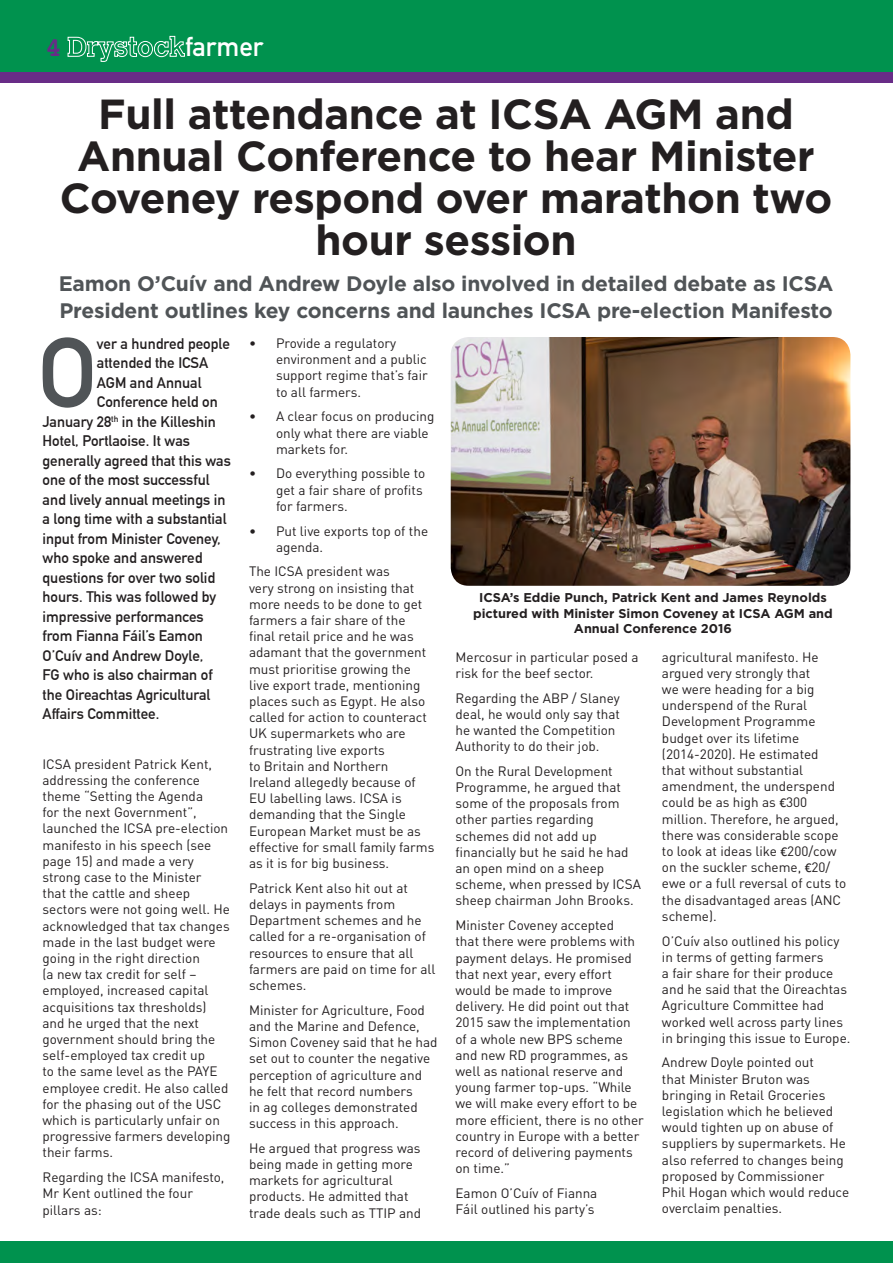
<style>
.page{position:relative;width:893px;height:1263px;background:#fff}
.page>*{position:absolute;margin:0;border:0;box-sizing:border-box;transform-origin:0 0}
.t1{font:700 97.2px "DIN Alternate";color:#505457}
.t2{font:700 42px/42px "Gotham";letter-spacing:-.01em;color:#231f20;text-align:center}
.t3{font:27px "DIN Mittelschrift Alternate";color:#fff}
.t4{font:700 27px "Courier";color:#682c87}
.t5{font:700 21px/27px "Gotham";letter-spacing:-.01em;color:#505457}
.t6{font:700 15px "DIN Alternate";color:#231f20}
.t7{font:13.5px/16.2px "DIN";color:#231f20}
.t8{font:700 12.75px/15.3px "Gotham";color:#231f20;text-align:center}
.s1{font-family:"Calibri"}
</style>
<div class="page">
<div style="left:0;top:0;width:893px;height:72px;background:#00924e"></div>
<svg style="left:67px;top:36px;width:118px;height:26px"></svg>
<div style="left:0;top:72px;width:893px;height:11px;background:#682c87"></div>
<div style="left:0;top:1242px;width:893px;height:21px;background:#00924e"></div>
<img style="left:451px;top:337px;width:399px;height:249px">
<h3 class="t4" style="left:45px;top:26px;width:18px">4</h3>
<h3 class="t3" style="left:185px;top:31px;width:80px">farmer</h3>
<h2 class="t2" style="left:60px;top:93px;width:774px">Full attendance at ICSA AGM and<br>Annual Conference to hear Minister<br>Coveney respond over marathon two hour session</h2>
<h3 class="t5" style="left:59px;top:270px;width:776px">Eamon O’Cuív and Andrew Doyle also involved in detailed debate as ICSA<br>President outlines key concerns and launches ICSA pre-election Manifesto</h3>
<h1 class="t1" style="left:38px;top:299px;width:61px">O</h1>
<p class="t6" style="left:97px;top:332px;width:134px">ver a hundred people</p>
<p class="t6" style="left:97px;top:351px;width:113px">attended the ICSA</p>
<p class="t6" style="left:97px;top:371px;width:106px">AGM and Annual</p>
<p class="t6" style="left:97px;top:390px;width:122px">Conference held on</p>
<p class="t6" style="left:43px;top:410px;width:175px">January 28<sup>th</sup> in the Killeshin</p>
<p class="t6" style="left:43px;top:429px;width:149px">Hotel, Portlaoise. It was</p>
<p class="t6" style="left:43px;top:449px;width:190px">generally agreed that this was</p>
<p class="t6" style="left:43px;top:468px;width:169px">one of the most successful</p>
<p class="t6" style="left:43px;top:488px;width:185px">and lively annual meetings in</p>
<p class="t6" style="left:43px;top:507px;width:186px">a long time with a substantial</p>
<p class="t6" style="left:43px;top:527px;width:180px">input from Minister Coveney,</p>
<p class="t6" style="left:43px;top:546px;width:161px">who spoke and answered</p>
<p class="t6" style="left:43px;top:566px;width:174px">questions for over two solid</p>
<p class="t6" style="left:43px;top:585px;width:175px">hours. This was followed by</p>
<p class="t6" style="left:43px;top:605px;width:163px">impressive performances</p>
<p class="t6" style="left:43px;top:624px;width:162px">from Fianna Fáil’s Eamon</p>
<p class="t6" style="left:43px;top:644px;width:162px">O’Cuív and Andrew Doyle,</p>
<p class="t6" style="left:43px;top:663px;width:172px">FG who is also chairman of</p>
<p class="t6" style="left:43px;top:683px;width:169px">the Oireachtas Agricultural</p>
<p class="t6" style="left:43px;top:702px;width:118px">Affairs Committee.</p>
<p class="t7" style="left:43px;top:755px;width:189px">ICSA president Patrick Kent, addressing the conference theme “Setting the Agenda<br>for the next Government”, launched the ICSA pre-election manifesto in his speech (see page 15) and made a very strong case to the Minister<br>that the cattle and sheep sectors were not going well. He acknowledged that tax changes made in the last budget were going in the right direction<br>(a new tax credit for self – employed, increased capital acquisitions tax thresholds) and he urged that the next government should bring the self-employed tax credit up<br>to the same level as the PAYE employee credit. He also called for the phasing out of the USC which is particularly unfair on progressive farmers developing their farms.</p>
<p class="t7" style="left:43px;top:1169px;width:184px">Regarding the ICSA manifesto,<br>Mr Kent outlined the four pillars as:</p>
<p class="t7" style="left:276px;top:335px;width:153px;text-indent:-27px">• Provide a regulatory environment and a public support regime that’s fair to all farmers.</p>
<p class="t7" style="left:276px;top:408px;width:160px;text-indent:-27px">• A clear focus on producing only what there are viable markets for.</p>
<p class="t7" style="left:276px;top:465px;width:151px;text-indent:-27px">• Do everything possible to get a fair share of profits for farmers.</p>
<p class="t7" style="left:276px;top:522px;width:154px;text-indent:-27px">• Put live exports top of the agenda.</p>
<p class="t7" style="left:249px;top:563px;width:187px">The ICSA president was<br>very strong on insisting that more needs to be done to get farmers a fair share of the final retail price and he was adamant that the government must prioritise growing the live export trade, mentioning places such as Egypt. He also called for action to counteract<br>UK supermarkets who are frustrating live exports<br>to Britain and Northern<br>Ireland allegedly because of<br>EU labelling laws. ICSA is demanding that the Single<br>European Market must be as effective for small family farms as it is for big business.</p>
<p class="t7" style="left:249px;top:879px;width:188px">Patrick Kent also hit out at delays in payments from<br>Department schemes and he called for a re-organisation of resources to ensure that all farmers are paid on time for all schemes.</p>
<p class="t7" style="left:249px;top:1001px;width:190px">Minister for Agriculture, Food and the Marine and Defence,<br>Simon Coveney said that he had set out to counter the negative perception of agriculture and he felt that record numbers<br>in ag colleges demonstrated success in this approach.</p>
<p class="t7" style="left:249px;top:1139px;width:174px">He argued that progress was being made in getting more markets for agricultural products. He admitted that trade deals such as TTIP and</p>
<p class="t8" style="left:473px;top:590px;width:361px">ICSA’s Eddie Punch, Patrick Kent and James Reynolds pictured with Minister Simon Coveney at ICSA AGM and<br>Annual Conference 2016</p>
<p class="t7" style="left:455px;top:648px;width:185px">Mercosur in particular posed a risk for the beef sector.</p>
<p class="t7" style="left:455px;top:689px;width:166px">Regarding the ABP / Slaney deal, he would only say that he wanted the Competition<br>Authority to do their job.</p>
<p class="t7" style="left:455px;top:763px;width:187px">On the Rural Development<br>Programme, he argued that some of the proposals from other parties regarding schemes did not add up financially but he said he had an open mind on a sheep scheme, when pressed by ICSA sheep chairman John Brooks.</p>
<p class="t7" style="left:455px;top:917px;width:190px">Minister Coveney accepted<br>that there were problems with payment delays. He promised that next year, every effort would be made to improve delivery. He did point out that<br>2015 saw the implementation of a whole new BPS scheme and new RD programmes, as well as national reserve and young farmer top-ups. “While we will make every effort to be more efficient, there is no other country in Europe with a better record of delivering payments on time.”</p>
<p class="t7" style="left:455px;top:1185px;width:143px">Eamon O’Cuív of Fianna<br>Fáil outlined his party’s</p>
<p class="t7" style="left:662px;top:648px;width:186px">agricultural manifesto. He argued very strongly that<br>we were heading for a big underspend of the Rural<br>Development Programme budget over its lifetime (2014-2020). He estimated<br>that without substantial amendment, the underspend could be as high as <span class="s1">€</span>300 million. Therefore, he argued, there was considerable scope to look at ideas like <span class="s1">€</span>200/cow on the suckler scheme, <span class="s1">€</span>20/ ewe or a full reversal of cuts to the disadvantaged areas (ANC scheme).</p>
<p class="t7" style="left:662px;top:932px;width:190px">O’Cuív also outlined his policy in terms of getting farmers<br>a fair share for their produce and he said that the Oireachtas<br>Agriculture Committee had worked well across party lines in bringing this issue to Europe.</p>
<p class="t7" style="left:662px;top:1054px;width:189px">Andrew Doyle pointed out<br>that Minister Bruton was bringing in Retail Groceries legislation which he believed would tighten up on abuse of suppliers by supermarkets. He also referred to changes being proposed by Commissioner<br>Phil Hogan which would reduce overclaim penalties.</p>
</div>
